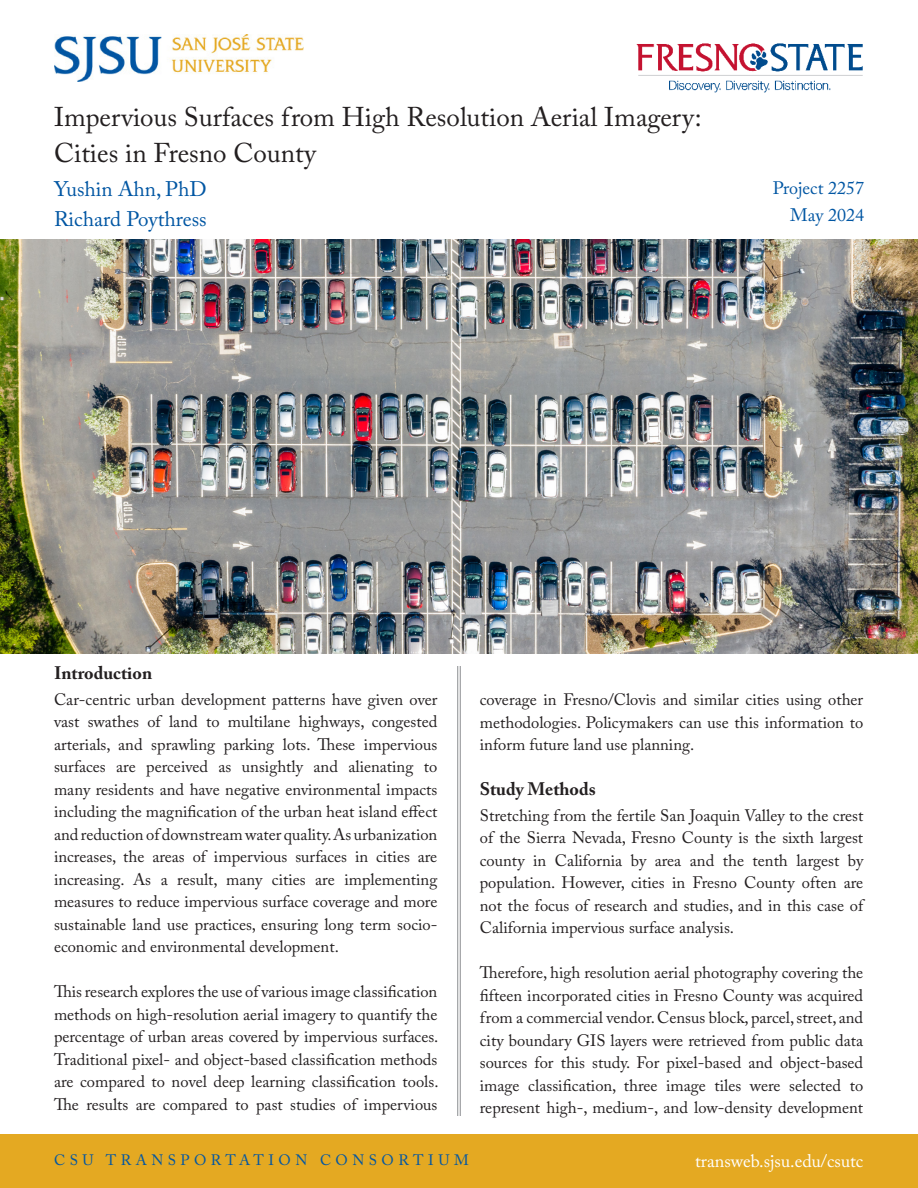
<style>
.page{position:relative;width:918px;height:1188px;background:#fff}
.page>*{position:absolute;margin:0;border:0;box-sizing:border-box;transform-origin:0 0}
.t1{font:27px "Adobe Caslon Pro";color:#231f20}
.t2{font:21px "Adobe Caslon Pro";color:#0156a3}
.t3{font:700 18px "Adobe Caslon Pro";color:#231f20}
.t4{font:18px "Adobe Caslon Pro";color:#fff}
.Project____Month_Yea{font:18px "Adobe Caslon Pro";color:#0156a3}
.Body_Text{font:16.5px/22.5px "Adobe Caslon Pro";color:#231f20;text-align:justify}
.t5{font:15px "Adobe Caslon Pro";letter-spacing:.3em;color:#0156a3}
</style>
<div class="page">
<div style="left:0;top:1134px;width:918px;height:54px;background:#e4a922"></div>
<hr style="left:460px;top:666px;width:1px;height:450px;background:#8a8c8f">
<hr style="left:457px;top:666px;width:1px;height:450px;background:#8a8c8f">
<img style="left:54px;top:34px;width:250px;height:47px">
<img style="left:0;top:239px;width:918px;height:414px">
<img style="left:636px;top:43px;width:227px;height:49px">
<p class="t1" style="left:54px;top:101px;width:649px">Impervious Surfaces from High Resolution Aerial Imagery:</p>
<p class="t1" style="left:54px;top:137px;width:263px">Cities in Fresno County</p>
<p class="t2" style="left:54px;top:177px;width:154px">Yushin Ahn, PhD</p>
<p class="t2" style="left:54px;top:207px;width:154px">Richard Poythress</p>
<p class="Project____Month_Yea" style="left:773px;top:177px;width:93px">Project 2257</p>
<p class="Project____Month_Yea" style="left:790px;top:204px;width:75px">May 2024</p>
<p class="t3" style="left:54px;top:662px;width:100px">Introduction</p>
<p class="Body_Text" style="left:54px;top:688px;width:385px">Car-centric urban development patterns have given over vast swathes of land to multilane highways, congested arterials, and sprawling parking lots. These impervious surfaces are perceived as unsightly and alienating to many residents and have negative environmental impacts including the magnification of the urban heat island effect and reduction of downstream water quality. As urbanization increases, the areas of impervious surfaces in cities are increasing. As a result, many cities are implementing measures to reduce impervious surface coverage and more sustainable land use practices, ensuring long term socio&shy;economic and environmental development.</p>
<p class="Body_Text" style="left:54px;top:980px;width:386px">This research explores the use of various image classification methods on high-resolution aerial imagery to quantify the percentage of urban areas covered by impervious surfaces.<br>Traditional pixel- and object-based classification methods are compared to novel deep learning classification tools.<br>The results are compared to past studies of impervious</p>
<p class="t5" style="left:54px;top:1151px;width:416px">CSU TRANSPORTATION CONSORTIUM</p>
<p class="Body_Text" style="left:480px;top:688px;width:385px">coverage in Fresno/Clovis and similar cities using other methodologies. Policymakers can use this information to inform future land use planning.</p>
<p class="t3" style="left:480px;top:778px;width:117px">Study Methods</p>
<p class="Body_Text" style="left:480px;top:804px;width:385px">Stretching from the fertile San Joaquin Valley to the crest of the Sierra Nevada, Fresno County is the sixth largest county in California by area and the tenth largest by population. However, cities in Fresno County often are not the focus of research and studies, and in this case of California impervious surface analysis.</p>
<p class="Body_Text" style="left:480px;top:961px;width:385px">Therefore, high resolution aerial photography covering the fifteen incorporated cities in Fresno County was acquired from a commercial vendor. Census block, parcel, street, and city boundary GIS layers were retrieved from public data sources for this study. For pixel-based and object-based image classification, three image tiles were selected to represent high-, medium-, and low-density development</p>
<p class="t4" style="left:695px;top:1150px;width:170px">transweb.sjsu.edu/csutc</p>
</div>
